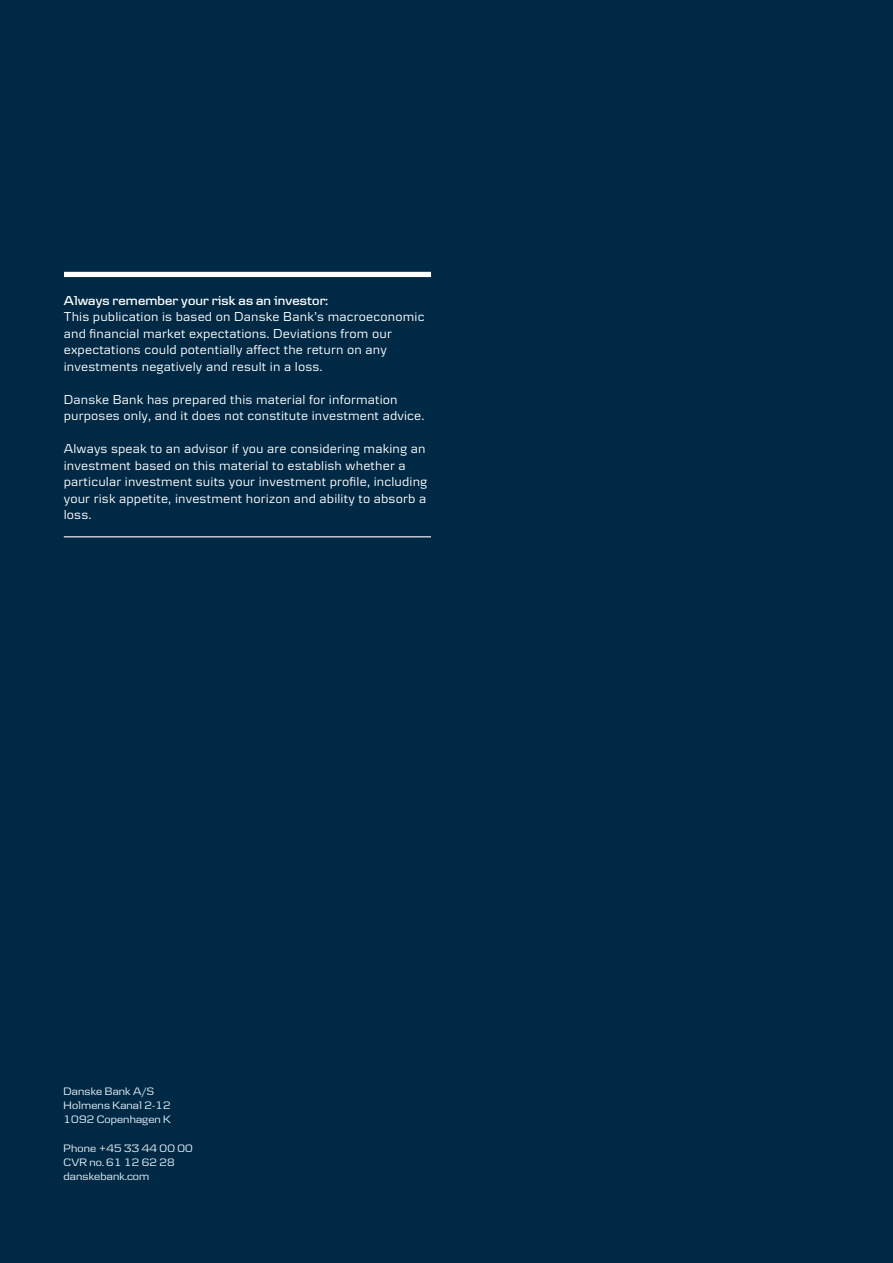
<style>
.page{position:relative;width:893px;height:1263px;background:#002945}
.page>*{position:absolute;margin:0;border:0;box-sizing:border-box;transform-origin:0 0}
.t1{font:13.5px/16.5px "Danske Textv 2";letter-spacing:.01em;color:#fff}
.t2{font:600 13.5px "Danske Headline";letter-spacing:.01em;color:#fff}
.t3{font:11.25px/14.2px "Danske Headline";letter-spacing:.01em;color:#e3eef6}
</style>
<div class="page">
<div style="left:64px;top:272px;width:367px;height:5px;background:#fff"></div>
<hr style="left:64px;top:536px;width:367px;height:1px;background:#fff">
<p class="t2" style="left:64px;top:292px;width:266px">Always remember your risk as an investor:</p>
<p class="t1" style="left:64px;top:308px;width:362px">This publication is based on Danske Bank’s macroeconomic and financial market expectations. Deviations from our expectations could potentially affect the return on any investments negatively and result in a loss.</p>
<p class="t1" style="left:64px;top:391px;width:362px">Danske Bank has prepared this material for information purposes only, and it does not constitute investment advice.</p>
<p class="t1" style="left:64px;top:440px;width:365px">Always speak to an advisor if you are considering making an investment based on this material to establish whether a particular investment suits your investment profile, including your risk appetite, investment horizon and ability to absorb a loss.</p>
<p class="t3" style="left:64px;top:1083px;width:109px">Danske Bank A/S<br>Holmens Kanal 2-12<br>1092 Copenhagen K</p>
<p class="t3" style="left:64px;top:1140px;width:131px">Phone +45 33 44 00 00<br>CVR no. 61 12 62 28 danskebank.com</p>
</div>
